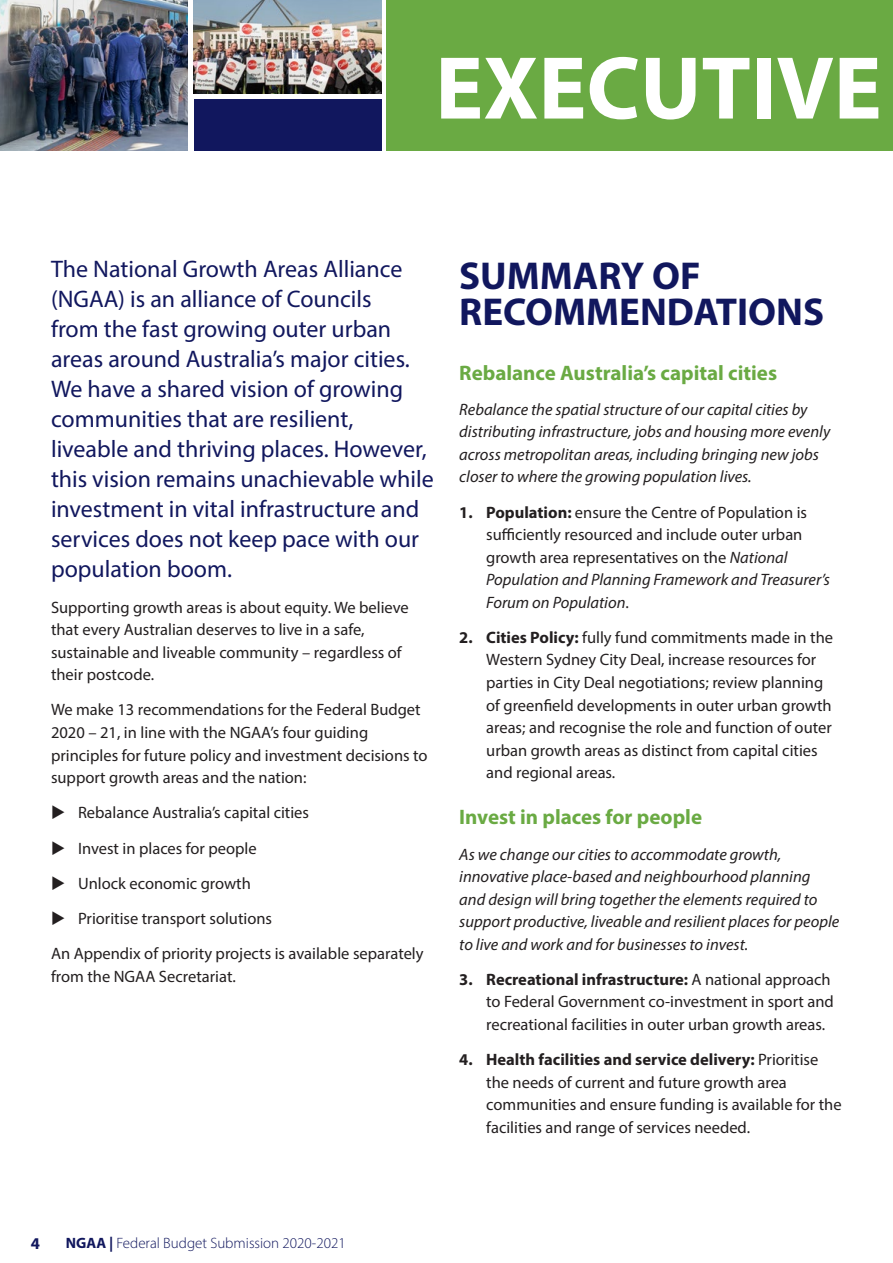
<style>
.page{position:relative;width:893px;height:1263px;background:#fff}
.page>*{position:absolute;margin:0;border:0;box-sizing:border-box;transform-origin:0 0}
.t1{font:700 90px "Myriad Pro";color:#fff}
.t2{font:700 39px/36px "Myriad Pro";color:#11175e}
.t3{font:24px/30px "Myriad Pro";color:#11175e}
.t4{font:700 21px "Myriad Pro";color:#6aaa43}
.t5{font:16.5px/22.5px "Myriad Pro";color:#231f20}
.t6{font:italic 16.5px/22.5px "Myriad Pro";color:#231f20}
.t7{font:700 16.5px "Myriad Pro";color:#11175e}
.t8{font:300 15px "Myriad Pro";color:#11175e}
.s1{font-weight:700}
.s2{font-style:italic}
</style>
<div class="page">
<div style="left:387px;top:0;width:506px;height:151px;background:#6aaa43"></div>
<img style="left:0;top:0;width:187px;height:150px">
<img style="left:194px;top:0;width:187px;height:94px">
<div style="left:194px;top:99px;width:187px;height:51px;background:#11175e"></div>
<h1 class="t1" style="left:435px;top:30px;width:448px">EXECUTIVE</h1>
<p class="t3" style="left:51px;top:254px;width:384px">The National Growth Areas Alliance (NGAA) is an alliance of Councils<br>from the fast growing outer urban areas around Australia’s major cities.<br>We have a shared vision of growing communities that are resilient, liveable and thriving places. However, this vision remains unachievable while investment in vital infrastructure and services does not keep pace with our population boom.</p>
<p class="t5" style="left:51px;top:596px;width:359px">Supporting growth areas is about equity. We believe that every Australian deserves to live in a safe, sustainable and liveable community – regardless of their postcode.</p>
<p class="t5" style="left:51px;top:698px;width:378px">We make 13 recommendations for the Federal Budget 2020 – 21, in line with the NGAA’s four guiding principles for future policy and investment decisions to support growth areas and the nation:</p>
<p class="t5" style="left:78px;top:801px;width:233px">Rebalance Australia’s capital cities</p>
<p class="t5" style="left:78px;top:836px;width:180px">Invest in places for people</p>
<p class="t5" style="left:78px;top:872px;width:174px">Unlock economic growth</p>
<p class="t5" style="left:78px;top:907px;width:196px">Prioritise transport solutions</p>
<p class="t5" style="left:51px;top:942px;width:374px">An Appendix of priority projects is available separately</p>
<p class="t5" style="left:51px;top:965px;width:186px">from the NGAA Secretariat.</p>
<h2 class="t2" style="left:459px;top:256px;width:366px">SUMMARY OF<br>RECOMMENDATIONS</h2>
<p class="t4" style="left:459px;top:359px;width:319px">Rebalance Australia’s capital cities</p>
<p class="t6" style="left:459px;top:398px;width:372px">Rebalance the spatial structure of our capital cities by distributing infrastructure, jobs and housing more evenly across metropolitan areas, including bringing new jobs closer to where the growing population lives.</p>
<p class="t5" style="left:486px;top:501px;width:345px;text-indent:-27px"><span class="s1">1. Population:</span> ensure the Centre of Population is sufficiently resourced and include outer urban growth area representatives on the <span class="s2">National Population and Planning Framework and Treasurer’s Forum on Population</span>.</p>
<p class="t5" style="left:486px;top:626px;width:348px;text-indent:-27px"><span class="s1">2. Cities Policy:</span> fully fund commitments made in the Western Sydney City Deal, increase resources for parties in City Deal negotiations; review planning of greenfield developments in outer urban growth areas; and recognise the role and function of outer urban growth areas as distinct from capital cities and regional areas.</p>
<p class="t4" style="left:459px;top:804px;width:244px">Invest in places for people</p>
<p class="t6" style="left:459px;top:843px;width:381px">As we change our cities to accommodate growth, innovative place-based and neighbourhood planning and design will bring together the elements required to support productive, liveable and resilient places for people to live and work and for businesses to invest.</p>
<p class="t5" style="left:486px;top:968px;width:349px;text-indent:-27px"><span class="s1">3. Recreational infrastructure:</span> A national approach to Federal Government co-investment in sport and recreational facilities in outer urban growth areas.</p>
<p class="t5" style="left:486px;top:1048px;width:357px;text-indent:-27px"><span class="s1">4. Health facilities and service delivery:</span> Prioritise the needs of current and future growth area communities and ensure funding is available for the facilities and range of services needed.</p>
<p class="t7" style="left:31px;top:1232px;width:11px">4</p>
<p class="t8" style="left:66px;top:1234px;width:281px"><span class="s1">NGAA |</span> Federal Budget Submission 2020-2021</p>
</div>
